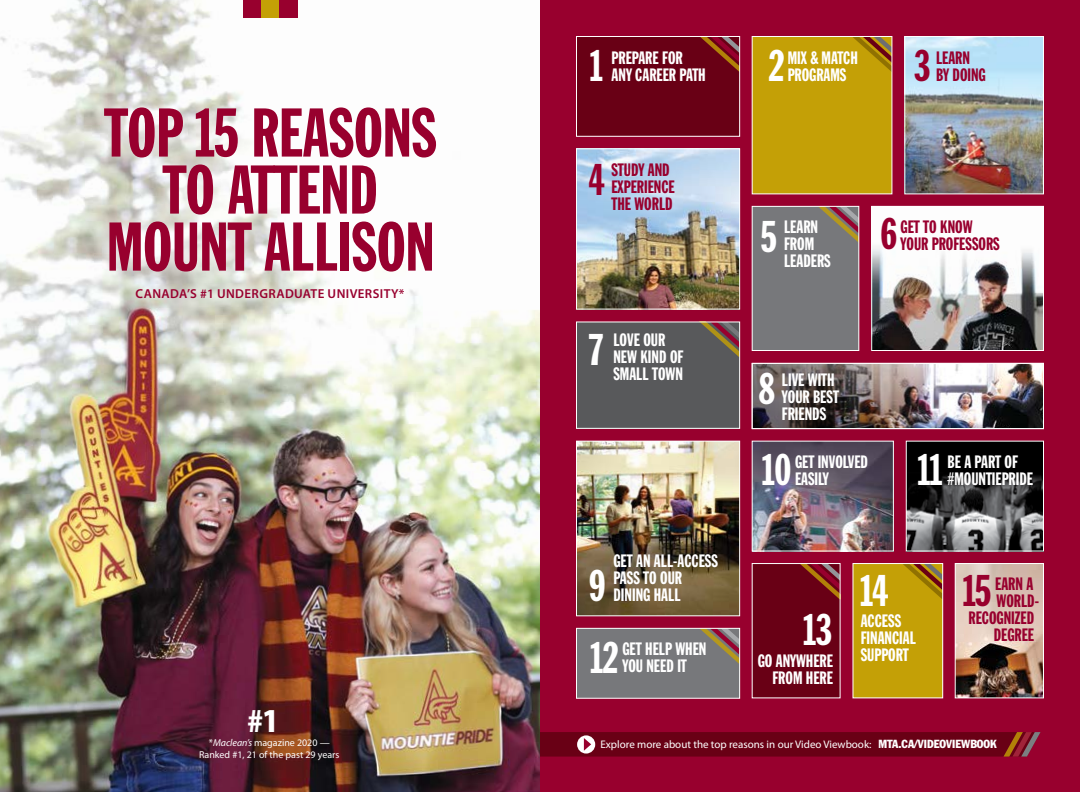
<style>
.page{position:relative;width:1080px;height:792px;background:#fff}
.page>*{position:absolute;margin:0;border:0;box-sizing:border-box;transform-origin:0 0}
.t1{font:67.7px/57px "Franklin Gothic Extra Cond";color:#98002e;text-align:center}
.t2{font:43.7px "Franklin Gothic Extra Cond";color:#fff}
.t3{font:43.7px "Franklin Gothic Extra Cond";color:#98002e}
.t4{font:900 condensed 33.7px "Myriad Pro";color:#fff}
.t5{font:17.7px/17px "Franklin Gothic Extra Cond";color:#fff}
.t6{font:17.7px/17px "Franklin Gothic Extra Cond";color:#98002e}
.t7{font:600 13px "Myriad Pro";letter-spacing:.03em;color:#98002e}
.t8{font:11px "Myriad Pro";color:#fff}
.t9{font:10px/12px "Myriad Pro";color:#fff;text-align:center}
.s1{font-style:italic}
.s2{font-family:"Franklin Gothic";font-stretch:condensed;font-size:11.6px}
</style>
<div class="page">
<div style="left:540px;top:0;width:540px;height:792px;background:#98002e"></div>
<img style="left:0;top:0;width:540px;height:792px">
<div style="left:88px;top:92px;width:364px;height:196px;background:#fff;opacity:.93"></div>
<div style="left:120px;top:272px;width:299px;height:42px;background:#fff;opacity:.93"></div>
<img style="left:578px;top:150px;width:160px;height:158px">
<div style="left:576px;top:148px;width:164px;height:162px;border:1px solid #fff"></div>
<img style="left:873px;top:208px;width:169px;height:141px">
<div style="left:871px;top:206px;width:173px;height:145px;border:1px solid #fff"></div>
<img style="left:906px;top:38px;width:136px;height:154px">
<div style="left:904px;top:36px;width:140px;height:158px;border:1px solid #fff"></div>
<div style="left:576px;top:36px;width:164px;height:100px;background:#690015"></div>
<svg style="left:701px;top:36px;width:40px;height:36px"></svg>
<div style="left:576px;top:36px;width:164px;height:101px;border:1px solid #fff"></div>
<div style="left:576px;top:628px;width:164px;height:70px;background:#77787b"></div>
<svg style="left:701px;top:628px;width:40px;height:39px"></svg>
<div style="left:576px;top:628px;width:164px;height:71px;border:1px solid #fff"></div>
<img style="left:754px;top:443px;width:138px;height:107px">
<div style="left:752px;top:441px;width:142px;height:111px;border:1px solid #fff"></div>
<div style="left:576px;top:322px;width:164px;height:106px;background:#58595b"></div>
<svg style="left:701px;top:322px;width:40px;height:35px"></svg>
<div style="left:576px;top:321px;width:164px;height:108px;border:1px solid #fff"></div>
<div style="left:853px;top:564px;width:90px;height:134px;background:#c4a006"></div>
<svg style="left:904px;top:564px;width:40px;height:35px"></svg>
<div style="left:852px;top:563px;width:91px;height:135px;border:1px solid #fff"></div>
<div style="left:752px;top:564px;width:88px;height:134px;background:#690015"></div>
<svg style="left:801px;top:565px;width:38px;height:34px"></svg>
<div style="left:752px;top:206px;width:107px;height:144px;background:#77787b"></div>
<svg style="left:820px;top:206px;width:40px;height:41px"></svg>
<div style="left:752px;top:206px;width:107px;height:145px;border:1px solid #fff"></div>
<img style="left:908px;top:365px;width:134px;height:62px">
<div style="left:752px;top:36px;width:140px;height:158px;background:#c4a006"></div>
<svg style="left:854px;top:36px;width:39px;height:37px"></svg>
<img style="left:908px;top:443px;width:134px;height:107px">
<div style="left:906px;top:441px;width:138px;height:111px;border:1px solid #fff"></div>
<img style="left:957px;top:565px;width:85px;height:131px">
<div style="left:955px;top:563px;width:89px;height:135px;border:1px solid #fff"></div>
<img style="left:754px;top:365px;width:152px;height:62px">
<div style="left:752px;top:363px;width:292px;height:66px;border:1px solid #fff"></div>
<div style="left:787px;top:379px;width:60px;height:49px;background:#000;opacity:.75"></div>
<svg style="left:540px;top:732px;width:501px;height:25px"></svg>
<img style="left:578px;top:443px;width:160px;height:171px">
<div style="left:576px;top:441px;width:164px;height:175px;border:1px solid #fff"></div>
<div style="left:243px;top:0;width:18px;height:18px;background:#98002e"></div>
<div style="left:261px;top:0;width:19px;height:18px;background:#c4a006"></div>
<div style="left:279px;top:0;width:19px;height:18px;background:#98002e"></div>
<h1 class="t1" style="left:105px;top:104px;width:333px">TOP 15 REASONS<br>TO ATTEND<br>MOUNT ALLISON</h1>
<p class="t7" style="left:136px;top:285px;width:270px">CANADA’S #1 UNDERGRADUATE UNIVERSITY*</p>
<h3 class="t4" style="left:248px;top:699px;width:32px">#1</h3>
<p class="t9" style="left:199px;top:737px;width:142px">*<span class="s1">Maclean’s</span> magazine 2020 <span class="s1">—<br></span>Ranked #1, 21 of the past 29 years</p>
<h2 class="t2" style="left:590px;top:42px;width:14px">1</h2>
<h2 class="t2" style="left:769px;top:42px;width:17px">2</h2>
<h2 class="t3" style="left:914px;top:43px;width:17px">3</h2>
<p class="t5" style="left:612px;top:49px;width:96px">PREPARE FOR<br>ANY CAREER PATH</p>
<p class="t5" style="left:788px;top:49px;width:72px">MIX &amp; MATCH<br>PROGRAMS</p>
<p class="t6" style="left:936px;top:49px;width:51px">LEARN<br>BY DOING</p>
<p class="t6" style="left:611px;top:162px;width:65px">STUDY AND<br>EXPERIENCE<br>THE WORLD</p>
<h2 class="t3" style="left:589px;top:156px;width:17px">4</h2>
<h2 class="t2" style="left:589px;top:326px;width:15px">7</h2>
<p class="t5" style="left:613px;top:331px;width:71px">LOVE OUR<br>NEW KIND OF<br>SMALL TOWN</p>
<h2 class="t2" style="left:761px;top:213px;width:17px">5</h2>
<h2 class="t3" style="left:881px;top:211px;width:18px">6</h2>
<p class="t6" style="left:901px;top:218px;width:101px">GET TO KNOW<br>YOUR PROFESSORS</p>
<p class="t5" style="left:784px;top:219px;width:48px">LEARN<br>FROM<br>LEADERS</p>
<h2 class="t2" style="left:759px;top:365px;width:18px">8</h2>
<p class="t5" style="left:782px;top:371px;width:59px">LIVE WITH<br>YOUR BEST<br>FRIENDS</p>
<h2 class="t2" style="left:763px;top:446px;width:31px">10</h2>
<p class="t5" style="left:795px;top:453px;width:75px">GET INVOLVED<br>EASILY</p>
<h2 class="t2" style="left:918px;top:446px;width:26px">11</h2>
<p class="t5" style="left:948px;top:453px;width:87px">BE A PART OF #MOUNTIEPRIDE</p>
<h2 class="t2" style="left:589px;top:562px;width:18px">9</h2>
<p class="t5" style="left:613px;top:553px;width:106px">GET AN ALL-ACCESS<br>PASS TO OUR<br>DINING HALL</p>
<h2 class="t2" style="left:804px;top:607px;width:29px">13</h2>
<h2 class="t2" style="left:591px;top:634px;width:29px">12</h2>
<p class="t5" style="left:622px;top:640px;width:86px">GET HELP WHEN<br>YOU NEED IT</p>
<p class="t5" style="left:758px;top:652px;width:77px;text-align:right">GO ANYWHERE<br>FROM HERE</p>
<h2 class="t2" style="left:861px;top:568px;width:29px">14</h2>
<h2 class="t3" style="left:963px;top:568px;width:29px">15</h2>
<p class="t6" style="left:995px;top:575px;width:40px">EARN A</p>
<p class="t6" style="left:997px;top:592px;width:44px">WORLD-</p>
<p class="t6" style="left:969px;top:609px;width:67px">RECOGNIZED</p>
<p class="t6" style="left:994px;top:626px;width:42px">DEGREE</p>
<p class="t5" style="left:861px;top:613px;width:57px">ACCESS<br>FINANCIAL<br>SUPPORT</p>
<p class="t8" style="left:600px;top:738px;width:398px">Explore more about the top reasons in our Video Viewbook: <span class="s2">MTA.CA/VIDEOVIEWBOOK</span></p>
</div>
